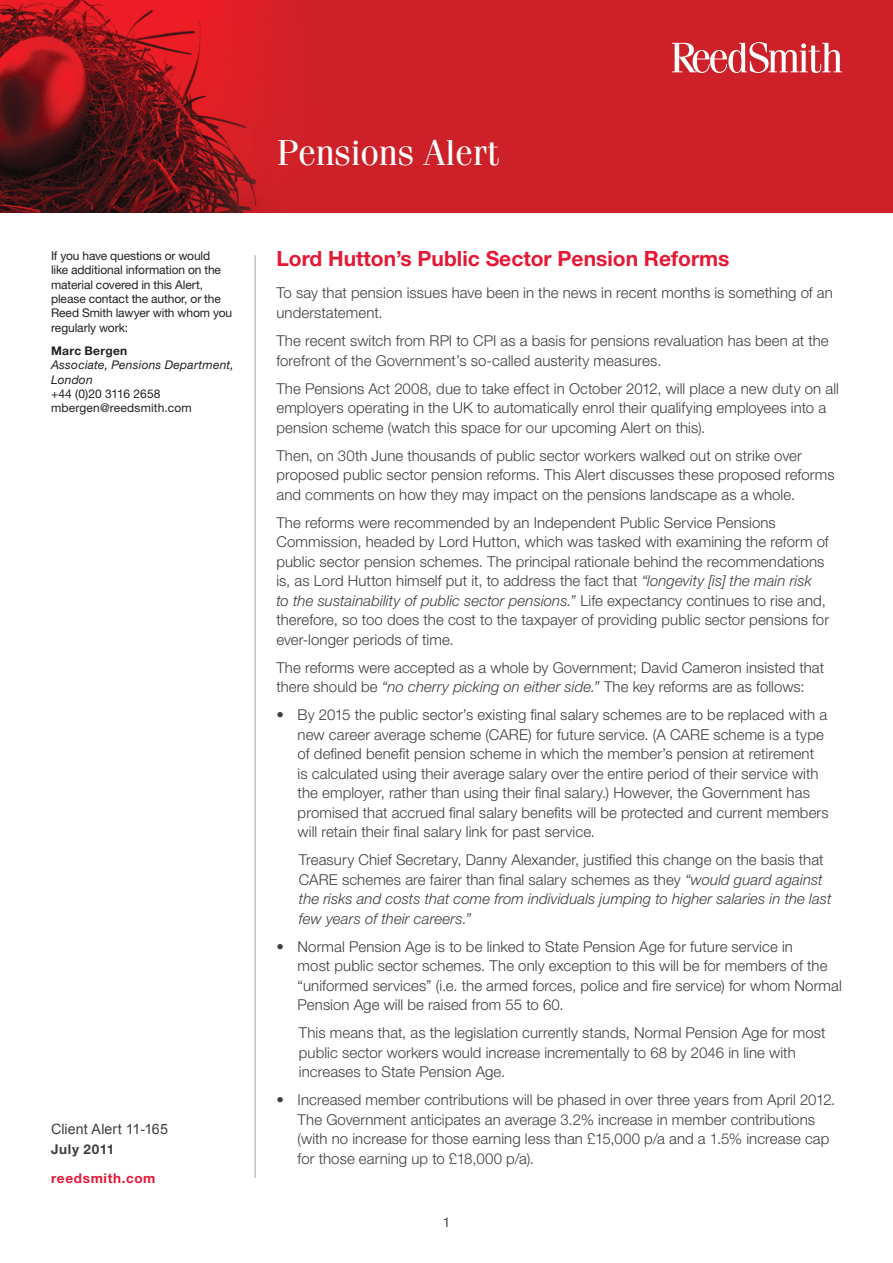
<style>
.page{position:relative;width:893px;height:1263px;background:#fff}
.page>*{position:absolute;margin:0;border:0;box-sizing:border-box;transform-origin:0 0}
.Group_Title{font:36px "Fenice";letter-spacing:-.01em;color:#fff}
.alert_title{font:700 21px "Helvetica Neue LT Std";color:#e51836}
.alert_body{font:300 15px/19.5px "Helvetica Neue LT Std";letter-spacing:.005em;color:#3e3e3f}
.Bullet_points{font:300 15px/19.5px "Helvetica Neue LT Std";letter-spacing:.005em;color:#3e3e3f}
.Side_Bar_Copy{font:14.25px "Arial";letter-spacing:.005em;color:#3e3e3f}
.t1{font:700 13.5px "Helvetica Neue LT Std";letter-spacing:.05em;color:#e51836}
.t2{font:700 13.5px "Helvetica Neue LT Std";letter-spacing:.05em;color:#3e3e3f}
.t3{font:300 13.5px "Helvetica Neue LT Std";color:#57585a}
.Side_Bar_Copy-2{font:12px/14.4px "Helvetica Neue LT Std";letter-spacing:-.005em;color:#231f20}
.Side_Bar_Copy-3{font:12px/14.4px "Helvetica Neue LT Std";letter-spacing:.015em;color:#231f20}
.s1{font-weight:700}
.s2{font-style:italic}
</style>
<div class="page">
<img style="left:0;top:0;width:893px;height:213px">
<hr style="left:255px;top:255px;width:1px;height:923px;background:#a8a9ad">
<svg style="left:672px;top:42px;width:170px;height:31px"></svg>
<p class="Side_Bar_Copy-2" style="left:51px;top:248px;width:183px">If you have questions or would<br>like additional information on the material covered in this Alert, please contact the author, or the<br>Reed Smith lawyer with whom you regularly work:</p>
<p class="Side_Bar_Copy-3" style="left:51px;top:343px;width:184px"><span class="s1">Marc Bergen<br></span><span class="s2">Associate, Pensions Department,<br>London<br></span>+44 (0)20 3116 2658 mbergen@reedsmith.com</p>
<p class="Side_Bar_Copy" style="left:51px;top:1119px;width:118px">Client Alert 11-165</p>
<p class="t2" style="left:51px;top:1141px;width:65px">July 2011</p>
<p class="t1" style="left:51px;top:1170px;width:106px">reedsmith.com</p>
<p class="Group_Title" style="left:276px;top:132px;width:224px">Pensions Alert</p>
<p class="alert_title" style="left:276px;top:246px;width:455px">Lord Hutton’s Public Sector Pension Reforms</p>
<p class="alert_body" style="left:276px;top:283px;width:558px">To say that pension issues have been in the news in recent months is something of an understatement.</p>
<p class="alert_body" style="left:276px;top:331px;width:554px">The recent switch from RPI to CPI as a basis for pensions revaluation has been at the forefront of the Government’s so-called austerity measures.</p>
<p class="alert_body" style="left:276px;top:378px;width:564px">The Pensions Act 2008, due to take effect in October 2012, will place a new duty on all employers operating in the UK to automatically enrol their qualifying employees into a pension scheme (watch this space for our upcoming Alert on this).</p>
<p class="alert_body" style="left:276px;top:445px;width:560px">Then, on 30th June thousands of public sector workers walked out on strike over proposed public sector pension reforms. This Alert discusses these proposed reforms and comments on how they may impact on the pensions landscape as a whole.</p>
<p class="alert_body" style="left:276px;top:512px;width:554px">The reforms were recommended by an Independent Public Service Pensions Commission, headed by Lord Hutton, which was tasked with examining the reform of public sector pension schemes. The principal rationale behind the recommendations is, as Lord Hutton himself put it, to address the fact that <span class="s2">“longevity [is] the main risk<br>to the sustainability of public sector pensions.”</span> Life expectancy continues to rise and, therefore, so too does the cost to the taxpayer of providing public sector pensions for ever-longer periods of time.</p>
<p class="alert_body" style="left:276px;top:657px;width:549px">The reforms were accepted as a whole by Government; David Cameron insisted that there should be <span class="s2">“no cherry picking on either side.”</span> The key reforms are as follows:</p>
<p class="Bullet_points" style="left:298px;top:705px;width:533px;text-indent:-21px">• By 2015 the public sector’s existing final salary schemes are to be replaced with a new career average scheme (CARE) for future service. (A CARE scheme is a type of defined benefit pension scheme in which the member’s pension at retirement<br>is calculated using their average salary over the entire period of their service with the employer, rather than using their final salary.) However, the Government has promised that accrued final salary benefits will be protected and current members will retain their final salary link for past service.</p>
<p class="alert_body" style="left:299px;top:850px;width:534px">Treasury Chief Secretary, Danny Alexander, justified this change on the basis that CARE schemes are fairer than final salary schemes as they <span class="s2">“would guard against the risks and costs that come from individuals jumping to higher salaries in the last few years of their careers.”</span></p>
<p class="Bullet_points" style="left:298px;top:936px;width:546px;text-indent:-21px">• Normal Pension Age is to be linked to State Pension Age for future service in<br>most public sector schemes. The only exception to this will be for members of the “uniformed services” (i.e. the armed forces, police and fire service) for whom Normal Pension Age will be raised from 55 to 60.</p>
<p class="alert_body" style="left:299px;top:1023px;width:528px">This means that, as the legislation currently stands, Normal Pension Age for most public sector workers would increase incrementally to 68 by 2046 in line with increases to State Pension Age.</p>
<p class="Bullet_points" style="left:298px;top:1090px;width:539px;text-indent:-21px">• Increased member contributions will be phased in over three years from April 2012.<br>The Government anticipates an average 3.2% increase in member contributions (with no increase for those earning less than £15,000 p/a and a 1.5% increase cap for those earning up to £18,000 p/a).</p>
<p class="t3" style="left:443px;top:1214px;width:9px">1</p>
</div>
